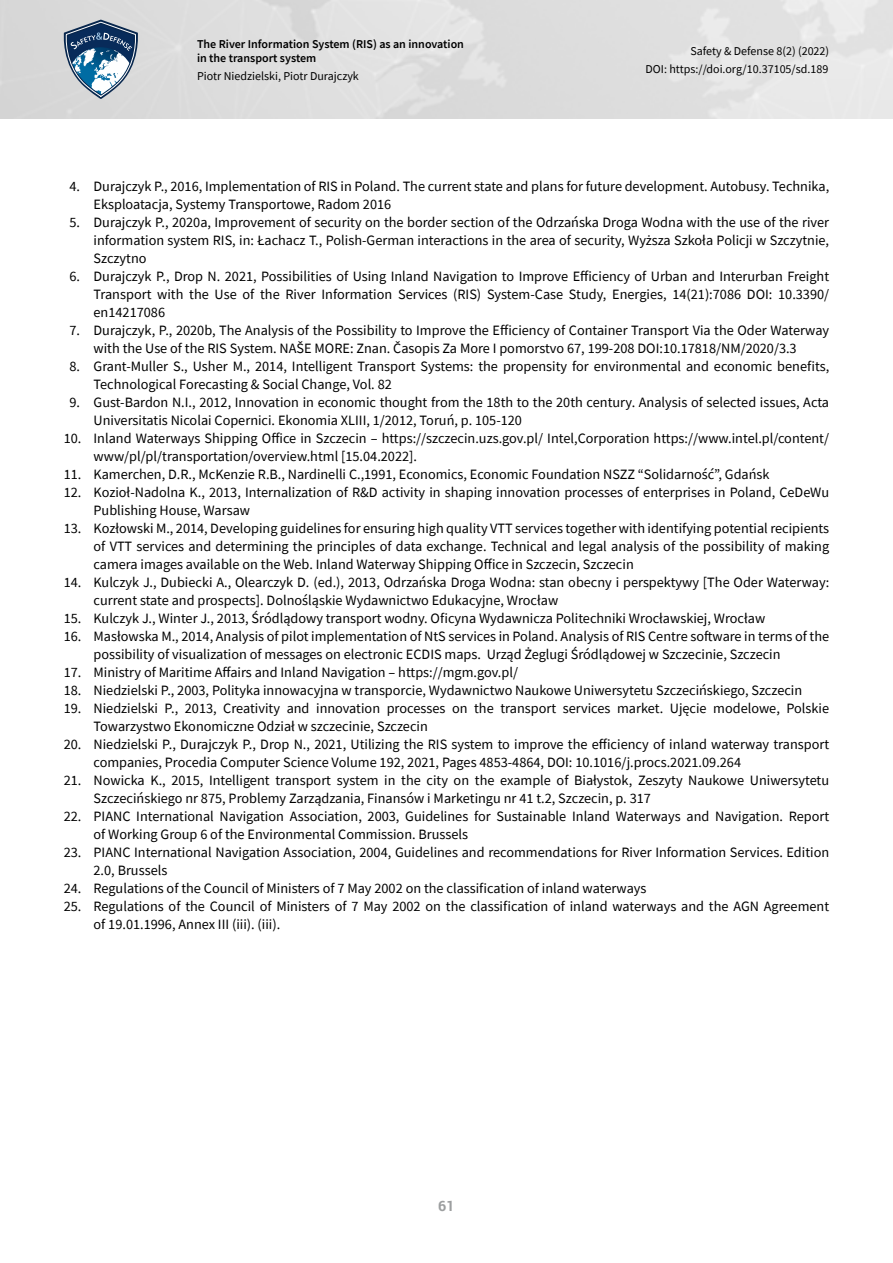
<style>
.page{position:relative;width:893px;height:1263px;background:#fff}
.page>*{position:absolute;margin:0;border:0;box-sizing:border-box;transform-origin:0 0}
.t1{font:14.25px/18px "Source Sans Pro";color:#000}
.t2{font:700 14.25px "Roboto";color:#9c9e9f}
.t3{font:12px/18px "Source Sans Pro";color:#000;text-align:right}
.t4{font:600 12px/14.4px "Source Sans Pro";color:#000}
</style>
<div class="page">
<svg style="left:64px;top:20px;width:74px;height:79px;background:#7d94aa"></svg>
<p class="t4" style="left:197px;top:36px;width:268px">The River Information System (RIS) as an innovation in the transport system</p>
<p class="t3" style="left:197px;top:67px;width:163px">Piotr Niedzielski, Piotr Durajczyk</p>
<p class="t3" style="left:645px;top:42px;width:185px">Safety &amp; Defense 8(2) (2022)<br>DOI: https://doi.org/10.37105/sd.189</p>
<p class="t1" style="left:94px;top:177px;width:737px;text-indent:-24px">4. Durajczyk P., 2016, Implementation of RIS in Poland. The current state and plans for future development. Autobusy. Technika,<br>Eksploatacja, Systemy Transportowe, Radom 2016</p>
<p class="t1" style="left:94px;top:213px;width:737px;text-align:justify;text-indent:-24px">5. Durajczyk P., 2020a, Improvement of security on the border section of the Odrzańska Droga Wodna with the use of the river information system RIS, in: Łachacz T., Polish-German interactions in the area of security, Wyższa Szkoła Policji w Szczytnie, Szczytno</p>
<p class="t1" style="left:94px;top:267px;width:737px;text-align:justify;text-indent:-24px">6. Durajczyk P., Drop N. 2021, Possibilities of Using Inland Navigation to Improve Efficiency of Urban and Interurban Freight Transport with the Use of the River Information Services (RIS) System-Case Study, Energies, 14(21):7086 DOI: 10.3390/ en14217086</p>
<p class="t1" style="left:69px;top:321px;width:761px;text-align:center">7. Durajczyk, P., 2020b, The Analysis of the Possibility to Improve the Efficiency of Container Transport Via the Oder Waterway with the Use of the RIS System. NAŠE MORE: Znan. Časopis Za More I pomorstvo 67, 199-208 DOI:10.17818/NM/2020/3.3</p>
<p class="t1" style="left:94px;top:357px;width:737px;text-indent:-24px">8. Grant-Muller S., Usher M., 2014, Intelligent Transport Systems: the propensity for environmental and economic benefits,<br>Technological Forecasting &amp; Social Change, Vol. 82</p>
<p class="t1" style="left:94px;top:393px;width:737px;text-indent:-24px">9. Gust-Bardon N.I., 2012, Innovation in economic thought from the 18th to the 20th century. Analysis of selected issues, Acta<br>Universitatis Nicolai Copernici. Ekonomia XLIII, 1/2012, Toruń, p. 105-120</p>
<p class="t1" style="left:94px;top:429px;width:737px;text-indent:-30px">10. Inland Waterways Shipping Office in Szczecin – https://szczecin.uzs.gov.pl/ Intel,Corporation https://www.intel.pl/content/ www/pl/pl/transportation/overview.html [15.04.2022].</p>
<p class="t1" style="left:64px;top:465px;width:707px">11. Kamerchen, D.R., McKenzie R.B., Nardinelli C.,1991, Economics, Economic Foundation NSZZ “Solidarność”, Gdańsk</p>
<p class="t1" style="left:94px;top:483px;width:737px;text-indent:-30px">12. Kozioł-Nadolna K., 2013, Internalization of R&amp;D activity in shaping innovation processes of enterprises in Poland, CeDeWu<br>Publishing House, Warsaw</p>
<p class="t1" style="left:94px;top:519px;width:737px;text-align:justify;text-indent:-30px">13. Kozłowski M., 2014, Developing guidelines for ensuring high quality VTT services together with identifying potential recipients of VTT services and determining the principles of data exchange. Technical and legal analysis of the possibility of making camera images available on the Web. Inland Waterway Shipping Office in Szczecin, Szczecin</p>
<p class="t1" style="left:94px;top:573px;width:737px;text-indent:-30px">14. Kulczyk J., Dubiecki A., Olearczyk D. (ed.), 2013, Odrzańska Droga Wodna: stan obecny i perspektywy [The Oder Waterway: current state and prospects]. Dolnośląskie Wydawnictwo Edukacyjne, Wrocław</p>
<p class="t1" style="left:64px;top:609px;width:703px">15. Kulczyk J., Winter J., 2013, Śródlądowy transport wodny. Oficyna Wydawnicza Politechniki Wrocławskiej, Wrocław</p>
<p class="t1" style="left:94px;top:627px;width:737px;text-indent:-30px">16. Masłowska M., 2014, Analysis of pilot implementation of NtS services in Poland. Analysis of RIS Centre software in terms of the possibility of visualization of messages on electronic ECDIS maps. Urząd Żeglugi Śródlądowej w Szczecinie, Szczecin</p>
<p class="t1" style="left:64px;top:663px;width:456px">17. Ministry of Maritime Affairs and Inland Navigation – https://mgm.gov.pl/</p>
<p class="t1" style="left:64px;top:681px;width:740px">18. Niedzielski P., 2003, Polityka innowacyjna w transporcie, Wydawnictwo Naukowe Uniwersytetu Szczecińskiego, Szczecin</p>
<p class="t1" style="left:94px;top:699px;width:737px;text-indent:-30px">19. Niedzielski P., 2013, Creativity and innovation processes on the transport services market. Ujęcie modelowe, Polskie<br>Towarzystwo Ekonomiczne Odział w szczecinie, Szczecin</p>
<p class="t1" style="left:94px;top:735px;width:737px;text-indent:-30px">20. Niedzielski P., Durajczyk P., Drop N., 2021, Utilizing the RIS system to improve the efficiency of inland waterway transport companies, Procedia Computer Science Volume 192, 2021, Pages 4853-4864, DOI: 10.1016/j.procs.2021.09.264</p>
<p class="t1" style="left:94px;top:771px;width:737px;text-indent:-30px">21. Nowicka K., 2015, Intelligent transport system in the city on the example of Białystok, Zeszyty Naukowe Uniwersytetu<br>Szczecińskiego nr 875, Problemy Zarządzania, Finansów i Marketingu nr 41 t.2, Szczecin, p. 317</p>
<p class="t1" style="left:94px;top:807px;width:737px;text-indent:-30px">22. PIANC International Navigation Association, 2003, Guidelines for Sustainable Inland Waterways and Navigation. Report of Working Group 6 of the Environmental Commission. Brussels</p>
<p class="t1" style="left:94px;top:843px;width:737px;text-indent:-30px">23. PIANC International Navigation Association, 2004, Guidelines and recommendations for River Information Services. Edition<br>2.0, Brussels</p>
<p class="t1" style="left:64px;top:879px;width:584px">24. Regulations of the Council of Ministers of 7 May 2002 on the classification of inland waterways</p>
<p class="t1" style="left:94px;top:897px;width:737px;text-indent:-30px">25. Regulations of the Council of Ministers of 7 May 2002 on the classification of inland waterways and the AGN Agreement of 19.01.1996, Annex III (iii). (iii).</p>
<p class="t2" style="left:438px;top:1196px;width:18px">61</p>
</div>
